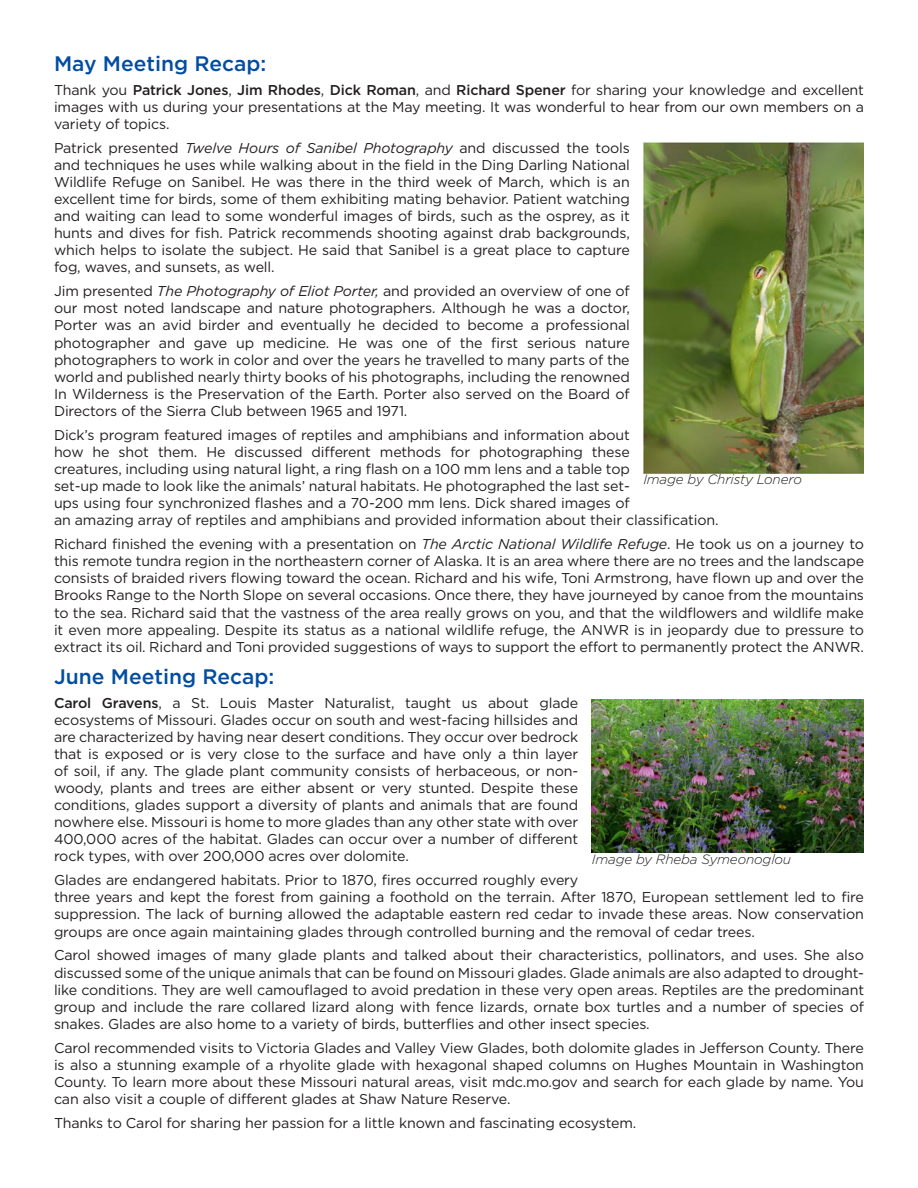
<style>
.page{position:relative;width:918px;height:1188px;background:#fff}
.page>*{position:absolute;margin:0;border:0;box-sizing:border-box;transform-origin:0 0}
.Sub_Heading{font:500 21px "Gotham";color:#024da1}
.Main_Paragraph_Text{font:14.25px/17.1px "Gotham";letter-spacing:-.01em;color:#231f20;text-align:justify}
.Main_Paragraph_Text-2{font:italic 300 13.5px "Gotham";letter-spacing:-.01em;color:#231f20}
.s1{font-weight:500}
.s2{font-style:italic}
</style>
<div class="page">
<img style="left:643px;top:142px;width:221px;height:331px">
<img style="left:592px;top:700px;width:272px;height:153px">
<p class="Sub_Heading" style="left:54px;top:50px;width:214px">May Meeting Recap:</p>
<p class="Main_Paragraph_Text" style="left:54px;top:81px;width:812px">Thank you <span class="s1">Patrick Jones</span>, <span class="s1">Jim Rhodes</span>, <span class="s1">Dick Roman</span>, and <span class="s1">Richard Spener</span> for sharing your knowledge and excellent images with us during your presentations at the May meeting. It was wonderful to hear from our own members on a variety of topics.</p>
<p class="Main_Paragraph_Text" style="left:54px;top:139px;width:577px">Patrick presented <span class="s2">Twelve Hours of Sanibel Photography</span> and discussed the tools and techniques he uses while walking about in the field in the Ding Darling National Wildlife Refuge on Sanibel. He was there in the third week of March, which is an excellent time for birds, some of them exhibiting mating behavior. Patient watching and waiting can lead to some wonderful images of birds, such as the osprey, as it hunts and dives for fish. Patrick recommends shooting against drab backgrounds, which helps to isolate the subject. He said that Sanibel is a great place to capture fog, waves, and sunsets, as well.</p>
<p class="Main_Paragraph_Text" style="left:54px;top:282px;width:577px">Jim presented <span class="s2">The Photography of Eliot Porter,</span> and provided an overview of one of our most noted landscape and nature photographers. Although he was a doctor, Porter was an avid birder and eventually he decided to become a professional photographer and gave up medicine. He was one of the first serious nature photographers to work in color and over the years he travelled to many parts of the world and published nearly thirty books of his photographs, including the renowned In Wilderness is the Preservation of the Earth. Porter also served on the Board of Directors of the Sierra Club between 1965 and 1971.</p>
<p class="Main_Paragraph_Text" style="left:54px;top:426px;width:666px;text-align:left">Dick’s program featured images of reptiles and amphibians and information about<br>how he shot them. He discussed different methods for photographing these<br>creatures, including using natural light, a ring flash on a 100 mm lens and a table top<br>set-up made to look like the animals’ natural habitats. He photographed the last set-<br>ups using four synchronized flashes and a 70-200 mm lens. Dick shared images of<br>an amazing array of reptiles and amphibians and provided information about their classification.</p>
<p class="Main_Paragraph_Text" style="left:54px;top:535px;width:812px">Richard finished the evening with a presentation on <span class="s2">The Arctic National Wildlife Refuge</span>. He took us on a journey to this remote tundra region in the northeastern corner of Alaska. It is an area where there are no trees and the landscape consists of braided rivers flowing toward the ocean. Richard and his wife, Toni Armstrong, have flown up and over the Brooks Range to the North Slope on several occasions. Once there, they have journeyed by canoe from the mountains to the sea. Richard said that the vastness of the area really grows on you, and that the wildflowers and wildlife make it even more appealing. Despite its status as a national wildlife refuge, the ANWR is in jeopardy due to pressure to extract its oil. Richard and Toni provided suggestions of ways to support the effort to permanently protect the ANWR.</p>
<p class="Sub_Heading" style="left:54px;top:663px;width:222px">June Meeting Recap:</p>
<p class="Main_Paragraph_Text" style="left:54px;top:694px;width:526px"><span class="s1">Carol Gravens</span>, a St. Louis Master Naturalist, taught us about glade ecosystems of Missouri. Glades occur on south and west-facing hillsides and are characterized by having near desert conditions. They occur over bedrock that is exposed or is very close to the surface and have only a thin layer of soil, if any. The glade plant community consists of herbaceous, or non&shy;woody, plants and trees are either absent or very stunted. Despite these conditions, glades support a diversity of plants and animals that are found nowhere else. Missouri is home to more glades than any other state with over 400,000 acres of the habitat. Glades can occur over a number of different rock types, with over 200,000 acres over dolomite.</p>
<p class="Main_Paragraph_Text" style="left:54px;top:871px;width:812px;text-align:left">Glades are endangered habitats. Prior to 1870, fires occurred roughly every<br>three years and kept the forest from gaining a foothold on the terrain. After 1870, European settlement led to fire suppression. The lack of burning allowed the adaptable eastern red cedar to invade these areas. Now conservation groups are once again maintaining glades through controlled burning and the removal of cedar trees.</p>
<p class="Main_Paragraph_Text" style="left:54px;top:947px;width:812px">Carol showed images of many glade plants and talked about their characteristics, pollinators, and uses. She also discussed some of the unique animals that can be found on Missouri glades. Glade animals are also adapted to drought&shy;like conditions. They are well camouflaged to avoid predation in these very open areas. Reptiles are the predominant group and include the rare collared lizard along with fence lizards, ornate box turtles and a number of species of snakes. Glades are also home to a variety of birds, butterflies and other insect species.</p>
<p class="Main_Paragraph_Text" style="left:54px;top:1039px;width:812px">Carol recommended visits to Victoria Glades and Valley View Glades, both dolomite glades in Jefferson County. There is also a stunning example of a rhyolite glade with hexagonal shaped columns on Hughes Mountain in Washington County. To learn more about these Missouri natural areas, visit mdc.mo.gov and search for each glade by name. You can also visit a couple of different glades at Shaw Nature Reserve.</p>
<p class="Main_Paragraph_Text" style="left:54px;top:1114px;width:584px">Thanks to Carol for sharing her passion for a little known and fascinating ecosystem.</p>
<p class="Main_Paragraph_Text-2" style="left:643px;top:472px;width:160px">Image by Christy Lonero</p>
<p class="Main_Paragraph_Text-2" style="left:592px;top:852px;width:201px">Image by Rheba Symeonoglou</p>
</div>
